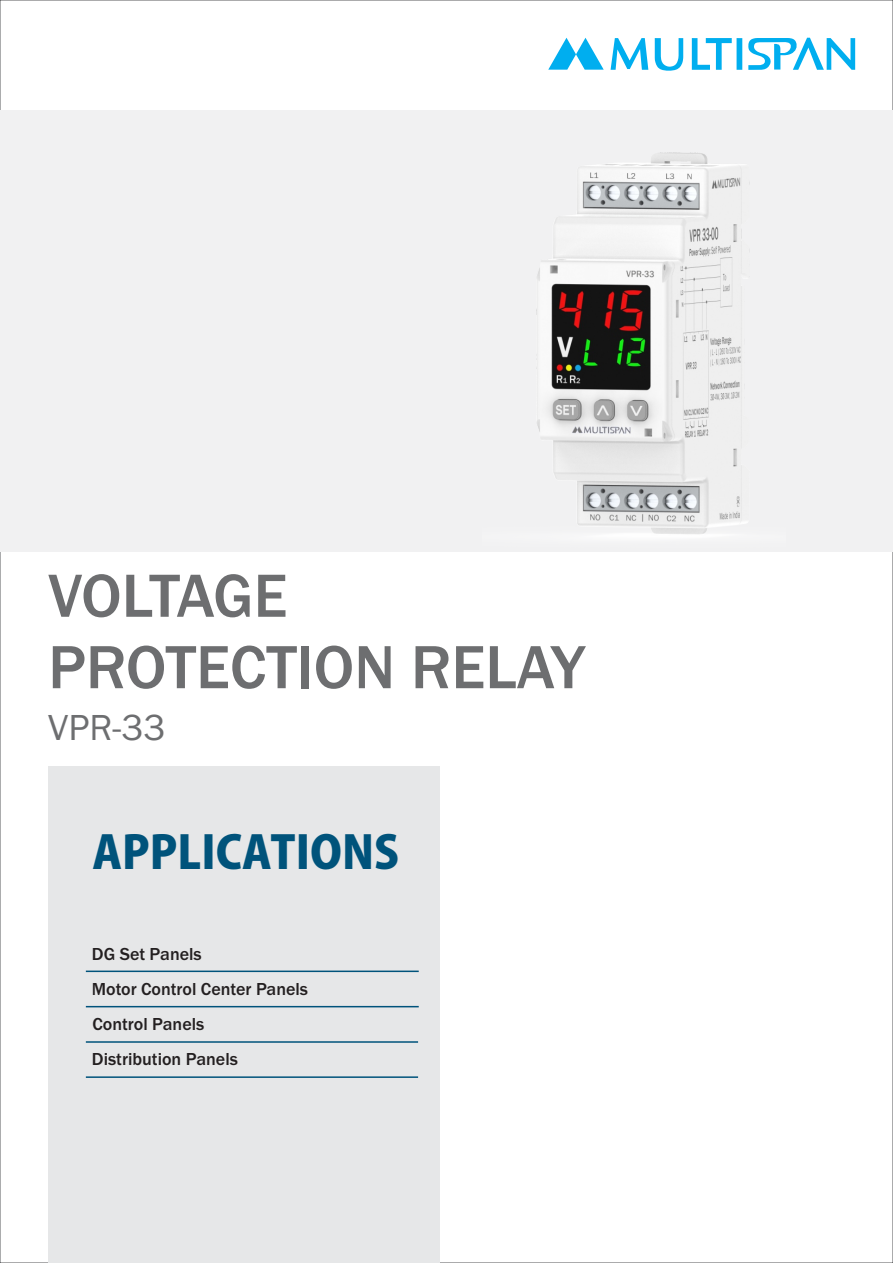
<style>
.page{position:relative;width:893px;height:1263px;background:#fff}
.page>*{position:absolute;margin:0;border:0;box-sizing:border-box;transform-origin:0 0}
.t1{font:500 63px/71.4px "Franklin Gothic";color:#6d6e70}
.t2{font:800 45px "Koz Go Pro";color:#00537b}
.t3{font:37.5px "Franklin Gothic";color:#6d6e70}
.t4{font:500 18px/35.2px "Franklin Gothic";color:#231f20}
</style>
<div class="page">
<svg style="left:548px;top:38px;width:307px;height:33px"></svg>
<div style="left:0;top:111px;width:893px;height:441px;background:#f1f1f2"></div>
<div style="left:48px;top:766px;width:392px;height:497px;background:#e6e7e8"></div>
<svg style="left:85px;top:1076px;width:334px;height:2px"></svg>
<svg style="left:85px;top:1005px;width:334px;height:3px"></svg>
<svg style="left:85px;top:970px;width:334px;height:3px"></svg>
<svg style="left:85px;top:1041px;width:334px;height:2px"></svg>
<img style="left:536px;top:152px;width:214px;height:386px">
<h1 class="t1" style="left:48px;top:565px;width:538px">VOLTAGE<br>PROTECTION RELAY</h1>
<h3 class="t3" style="left:48px;top:714px;width:119px">VPR-33</h3>
<h2 class="t2" style="left:93px;top:830px;width:308px">APPLICATIONS</h2>
<p class="t4" style="left:92px;top:937px;width:218px">DG Set Panels<br>Motor Control Center Panels<br>Control Panels<br>Distribution Panels</p>
</div>
